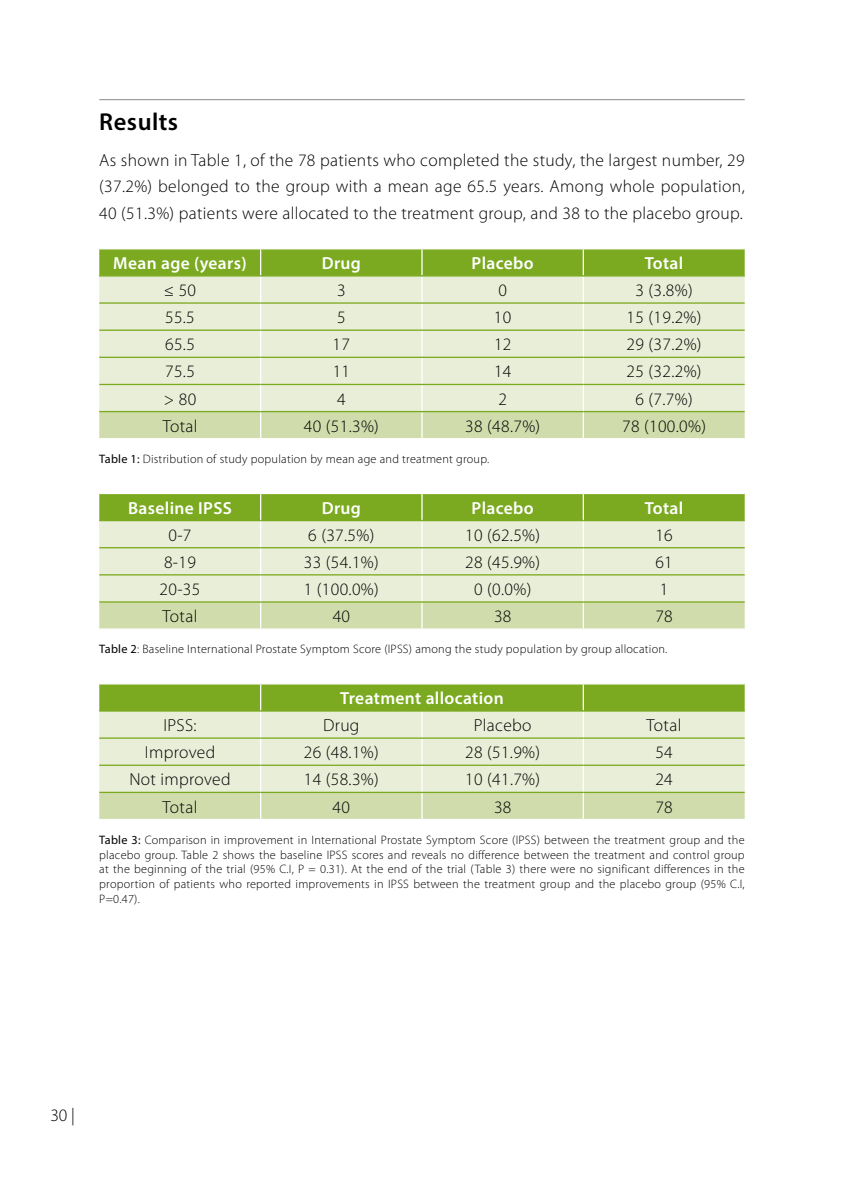
<style>
.page{position:relative;width:844px;height:1191px;background:#fff}
.page>*{position:absolute;margin:0;border:0;box-sizing:border-box;transform-origin:0 0}
.t1{font:600 24.5px "Myriad Pro";letter-spacing:.02em;color:#000}
.t2{font:300 17.5px/26.2px "Myriad Pro";letter-spacing:.02em;color:#000;text-align:justify}
.t3{font:600 17.5px "Myriad Pro";letter-spacing:.02em;color:#fff}
.t4{font:300 12.25px/14.7px "Myriad Pro";letter-spacing:.02em;color:#000;text-align:justify}
.s1{font-weight:400}
</style>
<div class="page">
<hr style="left:99px;top:99px;width:645px;height:1px;background:#87888a">
<svg style="left:99px;top:249px;width:645px;height:189px;background:#d4e1b6"></svg>
<hr style="left:582px;top:412px;width:2px;height:26px;background:#fff">
<hr style="left:99px;top:275px;width:161px;height:1px;background:#7baa20">
<hr style="left:260px;top:275px;width:162px;height:1px;background:#7baa20">
<hr style="left:422px;top:275px;width:161px;height:1px;background:#7baa20">
<hr style="left:583px;top:275px;width:161px;height:1px;background:#7baa20">
<hr style="left:99px;top:302px;width:161px;height:2px;background:#7baa20">
<hr style="left:260px;top:302px;width:162px;height:2px;background:#7baa20">
<hr style="left:422px;top:302px;width:161px;height:2px;background:#7baa20">
<hr style="left:583px;top:302px;width:161px;height:2px;background:#7baa20">
<hr style="left:99px;top:329px;width:161px;height:2px;background:#7baa20">
<hr style="left:260px;top:329px;width:162px;height:2px;background:#7baa20">
<hr style="left:422px;top:329px;width:161px;height:2px;background:#7baa20">
<hr style="left:583px;top:329px;width:161px;height:2px;background:#7baa20">
<hr style="left:99px;top:357px;width:161px;height:1px;background:#7baa20">
<hr style="left:260px;top:357px;width:162px;height:1px;background:#7baa20">
<hr style="left:422px;top:357px;width:161px;height:1px;background:#7baa20">
<hr style="left:583px;top:357px;width:161px;height:1px;background:#7baa20">
<hr style="left:99px;top:384px;width:161px;height:1px;background:#7baa20">
<hr style="left:260px;top:384px;width:162px;height:1px;background:#7baa20">
<hr style="left:422px;top:384px;width:161px;height:1px;background:#7baa20">
<hr style="left:583px;top:384px;width:161px;height:1px;background:#7baa20">
<hr style="left:99px;top:411px;width:161px;height:1px;background:#7baa20">
<hr style="left:260px;top:411px;width:162px;height:1px;background:#7baa20">
<hr style="left:422px;top:411px;width:161px;height:1px;background:#7baa20">
<hr style="left:583px;top:411px;width:161px;height:1px;background:#7baa20">
<svg style="left:99px;top:493px;width:645px;height:135px;background:#ccdca8"></svg>
<hr style="left:582px;top:602px;width:2px;height:26px;background:#fff">
<hr style="left:99px;top:520px;width:161px;height:1px;background:#7baa20">
<hr style="left:260px;top:520px;width:162px;height:1px;background:#7baa20">
<hr style="left:422px;top:520px;width:161px;height:1px;background:#7baa20">
<hr style="left:583px;top:520px;width:161px;height:1px;background:#7baa20">
<hr style="left:99px;top:547px;width:161px;height:1px;background:#7baa20">
<hr style="left:260px;top:547px;width:162px;height:1px;background:#7baa20">
<hr style="left:422px;top:547px;width:161px;height:1px;background:#7baa20">
<hr style="left:583px;top:547px;width:161px;height:1px;background:#7baa20">
<hr style="left:99px;top:574px;width:161px;height:1px;background:#7baa20">
<hr style="left:260px;top:574px;width:162px;height:1px;background:#7baa20">
<hr style="left:422px;top:574px;width:161px;height:1px;background:#7baa20">
<hr style="left:583px;top:574px;width:161px;height:1px;background:#7baa20">
<hr style="left:99px;top:601px;width:161px;height:1px;background:#7baa20">
<hr style="left:260px;top:601px;width:162px;height:1px;background:#7baa20">
<hr style="left:422px;top:601px;width:161px;height:1px;background:#7baa20">
<hr style="left:583px;top:601px;width:161px;height:1px;background:#7baa20">
<svg style="left:99px;top:684px;width:645px;height:135px;background:#cddca9"></svg>
<hr style="left:582px;top:793px;width:2px;height:26px;background:#fff">
<hr style="left:99px;top:710px;width:161px;height:1px;background:#7baa20">
<hr style="left:260px;top:710px;width:162px;height:1px;background:#7baa20">
<hr style="left:422px;top:710px;width:161px;height:1px;background:#7baa20">
<hr style="left:583px;top:710px;width:161px;height:1px;background:#7baa20">
<hr style="left:99px;top:737px;width:161px;height:2px;background:#7baa20">
<hr style="left:260px;top:737px;width:162px;height:2px;background:#7baa20">
<hr style="left:422px;top:737px;width:161px;height:2px;background:#7baa20">
<hr style="left:583px;top:737px;width:161px;height:2px;background:#7baa20">
<hr style="left:99px;top:764px;width:161px;height:2px;background:#7baa20">
<hr style="left:260px;top:764px;width:162px;height:2px;background:#7baa20">
<hr style="left:422px;top:764px;width:161px;height:2px;background:#7baa20">
<hr style="left:583px;top:764px;width:161px;height:2px;background:#7baa20">
<hr style="left:99px;top:791px;width:161px;height:2px;background:#7baa20">
<hr style="left:260px;top:791px;width:162px;height:2px;background:#7baa20">
<hr style="left:422px;top:791px;width:161px;height:2px;background:#7baa20">
<hr style="left:583px;top:791px;width:161px;height:2px;background:#7baa20">
<h1 class="t1" style="left:99px;top:106px;width:80px">Results</h1>
<p class="t2" style="left:99px;top:147px;width:646px">As shown in Table 1, of the 78 patients who completed the study, the largest number, 29 (37.2%) belonged to the group with a mean age 65.5 years. Among whole population, 40 (51.3%) patients were allocated to the treatment group, and 38 to the placebo group.</p>
<h2 class="t3" style="left:113px;top:252px;width:135px">Mean age (years)</h2>
<h2 class="t3" style="left:321px;top:252px;width:41px">Drug</h2>
<h2 class="t3" style="left:471px;top:252px;width:64px">Placebo</h2>
<h2 class="t3" style="left:644px;top:252px;width:40px">Total</h2>
<h2 class="t2" style="left:164px;top:277px;width:34px">≤ 50</h2>
<h2 class="t2" style="left:337px;top:277px;width:10px">3</h2>
<h2 class="t2" style="left:498px;top:277px;width:10px">0</h2>
<h2 class="t2" style="left:635px;top:277px;width:59px">3 (3.8%)</h2>
<h2 class="t2" style="left:165px;top:304px;width:31px">55.5</h2>
<h2 class="t2" style="left:337px;top:304px;width:10px">5</h2>
<h2 class="t2" style="left:494px;top:304px;width:19px">10</h2>
<h2 class="t2" style="left:626px;top:304px;width:76px">15 (19.2%)</h2>
<h2 class="t2" style="left:165px;top:331px;width:31px">65.5</h2>
<h2 class="t2" style="left:332px;top:331px;width:19px">17</h2>
<h2 class="t2" style="left:494px;top:331px;width:19px">12</h2>
<h2 class="t2" style="left:626px;top:331px;width:76px">29 (37.2%)</h2>
<h2 class="t2" style="left:165px;top:358px;width:31px">75.5</h2>
<h2 class="t2" style="left:332px;top:358px;width:19px">11</h2>
<h2 class="t2" style="left:494px;top:358px;width:19px">14</h2>
<h2 class="t2" style="left:626px;top:358px;width:76px">25 (32.2%)</h2>
<h2 class="t2" style="left:164px;top:385px;width:34px">&gt; 80</h2>
<h2 class="t2" style="left:337px;top:385px;width:10px">4</h2>
<h2 class="t2" style="left:498px;top:385px;width:10px">2</h2>
<h2 class="t2" style="left:635px;top:385px;width:59px">6 (7.7%)</h2>
<h2 class="t2" style="left:163px;top:412px;width:36px">Total</h2>
<h2 class="t2" style="left:304px;top:412px;width:76px">40 (51.3%)</h2>
<h2 class="t2" style="left:465px;top:412px;width:76px">38 (48.7%)</h2>
<h2 class="t2" style="left:622px;top:412px;width:85px">78 (100.0%)</h2>
<p class="t4" style="left:99px;top:451px;width:391px"><span class="s1">Table 1:</span> Distribution of study population by mean age and treatment group.</p>
<h2 class="t3" style="left:128px;top:496px;width:105px">Baseline IPSS</h2>
<h2 class="t3" style="left:321px;top:496px;width:41px">Drug</h2>
<h2 class="t3" style="left:471px;top:496px;width:64px">Placebo</h2>
<h2 class="t3" style="left:644px;top:496px;width:40px">Total</h2>
<h2 class="t2" style="left:168px;top:521px;width:24px">0-7</h2>
<h2 class="t2" style="left:308px;top:521px;width:68px">6 (37.5%)</h2>
<h2 class="t2" style="left:465px;top:521px;width:76px">10 (62.5%)</h2>
<h2 class="t2" style="left:655px;top:521px;width:19px">16</h2>
<h2 class="t2" style="left:164px;top:549px;width:33px">8-19</h2>
<h2 class="t2" style="left:304px;top:549px;width:76px">33 (54.1%)</h2>
<h2 class="t2" style="left:465px;top:549px;width:76px">28 (45.9%)</h2>
<h2 class="t2" style="left:655px;top:549px;width:19px">61</h2>
<h2 class="t2" style="left:159px;top:576px;width:42px">20-35</h2>
<h2 class="t2" style="left:304px;top:576px;width:76px">1 (100.0%)</h2>
<h2 class="t2" style="left:474px;top:576px;width:59px">0 (0.0%)</h2>
<h2 class="t2" style="left:659px;top:576px;width:10px">1</h2>
<h2 class="t2" style="left:163px;top:603px;width:36px">Total</h2>
<h2 class="t2" style="left:332px;top:603px;width:19px">40</h2>
<h2 class="t2" style="left:494px;top:603px;width:19px">38</h2>
<h2 class="t2" style="left:655px;top:603px;width:19px">78</h2>
<p class="t4" style="left:99px;top:642px;width:569px"><span class="s1">Table 2</span>: Baseline International Prostate Symptom Score (IPSS) among the study population by group allocation.</p>
<h2 class="t3" style="left:340px;top:687px;width:165px">Treatment allocation</h2>
<h2 class="t2" style="left:163px;top:712px;width:35px">IPSS:</h2>
<h2 class="t2" style="left:323px;top:712px;width:38px">Drug</h2>
<h2 class="t2" style="left:473px;top:712px;width:59px">Placebo</h2>
<h2 class="t2" style="left:646px;top:712px;width:36px">Total</h2>
<h2 class="t2" style="left:145px;top:739px;width:72px">Improved</h2>
<h2 class="t2" style="left:304px;top:739px;width:76px">26 (48.1%)</h2>
<h2 class="t2" style="left:465px;top:739px;width:76px">28 (51.9%)</h2>
<h2 class="t2" style="left:655px;top:739px;width:19px">54</h2>
<h2 class="t2" style="left:129px;top:766px;width:103px">Not improved</h2>
<h2 class="t2" style="left:304px;top:766px;width:76px">14 (58.3%)</h2>
<h2 class="t2" style="left:465px;top:766px;width:76px">10 (41.7%)</h2>
<h2 class="t2" style="left:655px;top:766px;width:19px">24</h2>
<h2 class="t2" style="left:162px;top:793px;width:36px">Total</h2>
<h2 class="t2" style="left:332px;top:793px;width:19px">40</h2>
<h2 class="t2" style="left:494px;top:793px;width:19px">38</h2>
<h2 class="t2" style="left:655px;top:793px;width:19px">78</h2>
<p class="t4" style="left:99px;top:832px;width:646px"><span class="s1">Table 3:</span> Comparison in improvement in International Prostate Symptom Score (IPSS) between the treatment group and the placebo group. Table 2 shows the baseline IPSS scores and reveals no difference between the treatment and control group at the beginning of the trial (95% C.I, P = 0.31). At the end of the trial (Table 3) there were no significant differences in the proportion of patients who reported improvements in IPSS between the treatment group and the placebo group (95% C.I, P=0.47).</p>
<h2 class="t2" style="left:50px;top:1101px;width:26px">30 |</h2>
</div>
